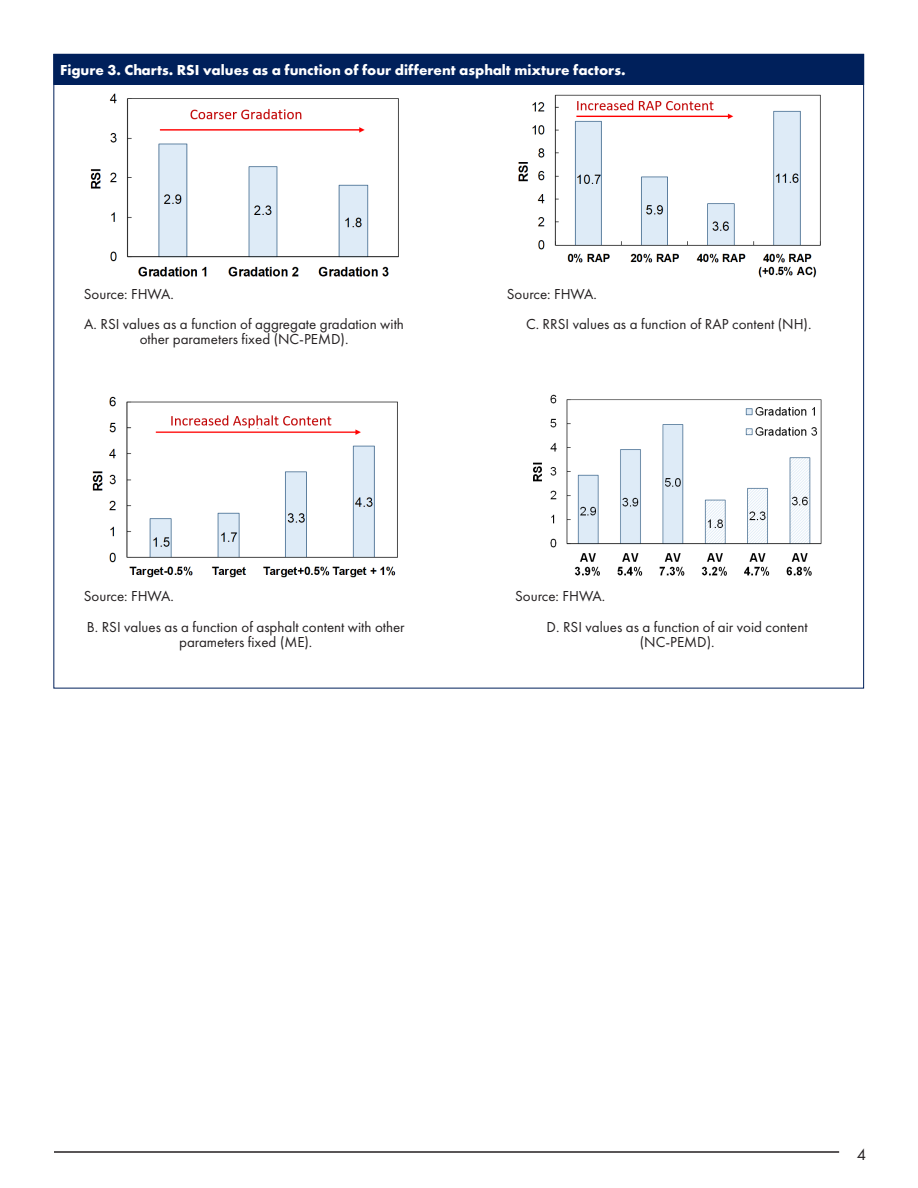
<style>
.page{position:relative;width:918px;height:1188px;background:#fff}
.page>*{position:absolute;margin:0;border:0;box-sizing:border-box;transform-origin:0 0}
.t1{font:16.5px "Futura PT";color:#231f20}
.t2{font:15px/15px "Futura PT";color:#231f20;text-align:center}
.t3{font:700 15px "Futura PT";color:#fff}
</style>
<div class="page">
<hr style="left:54px;top:1151px;width:785px;height:2px;background:#231f20">
<div style="left:54px;top:54px;width:810px;height:30px;background:#00205b"></div>
<img style="left:90px;top:93px;width:309px;height:184px">
<div style="left:53px;top:54px;width:811px;height:31px;border:1px solid #00205b"></div>
<img style="left:92px;top:396px;width:306px;height:182px">
<img style="left:518px;top:94px;width:303px;height:184px">
<img style="left:533px;top:394px;width:289px;height:182px">
<p class="t3" style="left:60px;top:60px;width:567px">Figure 3. Charts. RSI values as a function of four different asphalt mixture factors.</p>
<p class="t2" style="left:84px;top:286px;width:92px">Source: FHWA.</p>
<p class="t2" style="left:84px;top:317px;width:321px">A. RSI values as a function of aggregate gradation with other parameters fixed (NC-PEMD).</p>
<p class="t2" style="left:84px;top:588px;width:92px">Source: FHWA.</p>
<p class="t2" style="left:87px;top:619px;width:319px">B. RSI values as a function of asphalt content with other parameters fixed (ME).</p>
<p class="t2" style="left:507px;top:286px;width:92px">Source: FHWA.</p>
<p class="t2" style="left:526px;top:317px;width:287px">C. RRSI values as a function of RAP content (NH).</p>
<p class="t2" style="left:515px;top:588px;width:92px">Source: FHWA.</p>
<p class="t2" style="left:547px;top:619px;width:263px">D. RSI values as a function of air void content (NC-PEMD).</p>
<p class="t1" style="left:857px;top:1145px;width:11px">4</p>
</div>
